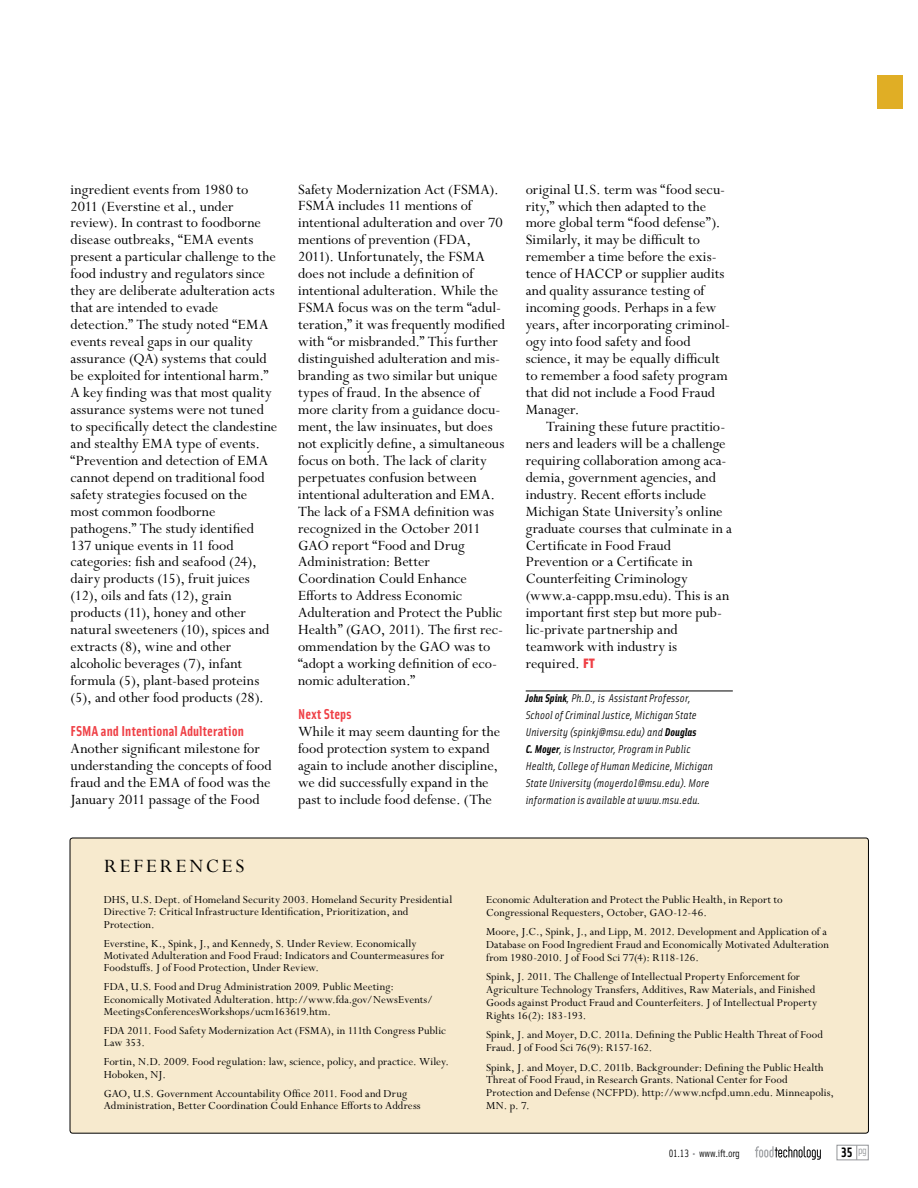
<style>
.page{position:relative;width:918px;height:1188px;background:#fff}
.page>*{position:absolute;margin:0;border:0;box-sizing:border-box;transform-origin:0 0}
.t1{font:21.3px "Perpetua Std";letter-spacing:.135em;color:#000}
.t2{font:15.9px/17px "Perpetua Std";color:#000}
.t3{font:14.4px "Solex Bold Lining";letter-spacing:.015em;color:#ef4046}
.t4{font:13.65px "Solex Bold Lining";color:#000}
.t5{font:12.15px/12.9px "Perpetua Std";letter-spacing:.01em;color:#000}
.t6{font:italic 11.4px/17px "Solex Regular Lining";letter-spacing:.015em;color:#000}
.t7{font:10.65px "Solex Regular Lining";letter-spacing:-.02em;color:#000}
.s1{font-family:"Solex Black Lining";font-size:13.65px;color:#ef4046}
.s2{font-family:"Solex Bold Lining"}
.s3{color:#939598}
</style>
<div class="page">
<div style="left:837px;top:1145px;width:32px;height:15px;border:1px solid #939598"></div>
<svg style="left:755px;top:1146px;width:66px;height:14px"></svg>
<hr style="left:526px;top:691px;width:207px;height:1px;background:#000">
<div style="left:877px;top:75px;width:26px;height:34px;background:#e0ae25"></div>
<div style="left:70px;top:838px;width:798px;height:295px;background:#f7eace;border-radius:3px"></div>
<p class="t2" style="left:71px;top:182px;width:208px">ingredient events from 1980 to<br>2011 (Everstine et al., under review). In contrast to foodborne disease outbreaks, “EMA events present a particular challenge to the food industry and regulators since they are deliberate adulteration acts that are intended to evade detection.” The study noted “EMA events reveal gaps in our quality assurance (QA) systems that could be exploited for intentional harm.”<br>A key finding was that most quality assurance systems were not tuned to specifically detect the clandestine and stealthy EMA type of events. “Prevention and detection of EMA cannot depend on traditional food safety strategies focused on the most common foodborne pathogens.” The study identified<br>137 unique events in 11 food categories: fish and seafood (24), dairy products (15), fruit juices (12), oils and fats (12), grain products (11), honey and other natural sweeteners (10), spices and extracts (8), wine and other alcoholic beverages (7), infant formula (5), plant-based proteins (5), and other food products (28).</p>
<p class="t3" style="left:71px;top:726px;width:175px">FSMA and Intentional Adulteration</p>
<p class="t2" style="left:71px;top:742px;width:203px">Another significant milestone for understanding the concepts of food fraud and the EMA of food was the January 2011 passage of the Food</p>
<p class="t2" style="left:298px;top:182px;width:209px">Safety Modernization Act (FSMA).<br>FSMA includes 11 mentions of intentional adulteration and over 70 mentions of prevention (FDA,<br>2011). Unfortunately, the FSMA does not include a definition of intentional adulteration. While the<br>FSMA focus was on the term “adul&shy;teration,” it was frequently modified with “or misbranded.” This further distinguished adulteration and mis&shy;branding as two similar but unique types of fraud. In the absence of more clarity from a guidance docu&shy;ment, the law insinuates, but does not explicitly define, a simultaneous focus on both. The lack of clarity perpetuates confusion between intentional adulteration and EMA.<br>The lack of a FSMA definition was recognized in the October 2011<br>GAO report “Food and Drug<br>Administration: Better<br>Coordination Could Enhance<br>Efforts to Address Economic<br>Adulteration and Protect the Public<br>Health” (GAO, 2011). The first rec&shy;ommendation by the GAO was to “adopt a working definition of eco&shy;nomic adulteration.”</p>
<p class="t3" style="left:298px;top:709px;width:55px">Next Steps</p>
<p class="t2" style="left:298px;top:725px;width:204px">While it may seem daunting for the food protection system to expand again to include another discipline, we did successfully expand in the past to include food defense. (The</p>
<p class="t2" style="left:526px;top:182px;width:206px">original U.S. term was “food secu&shy;rity,” which then adapted to the more global term “food defense”).<br>Similarly, it may be difficult to remember a time before the exis&shy;tence of HACCP or supplier audits and quality assurance testing of incoming goods. Perhaps in a few years, after incorporating criminol&shy;ogy into food safety and food science, it may be equally difficult to remember a food safety program that did not include a Food Fraud<br>Manager.</p>
<p class="t2" style="left:526px;top:420px;width:208px;text-indent:20px">Training these future practitio&shy;ners and leaders will be a challenge requiring collaboration among aca&shy;demia, government agencies, and industry. Recent efforts include<br>Michigan State University’s online graduate courses that culminate in a<br>Certificate in Food Fraud<br>Prevention or a Certificate in<br>Counterfeiting Criminology (www.a-cappp.msu.edu). This is an important first step but more pub&shy;lic-private partnership and teamwork with industry is required. <span class="s1">FT</span></p>
<p class="t6" style="left:526px;top:691px;width:189px"><span class="s2">John Spink</span>, Ph.D., is Assistant Professor, School of Criminal Justice, Michigan State University (spinkj@msu.edu) and <span class="s2">Douglas<br>C. Moyer</span>, is Instructor, Program in Public Health, College of Human Medicine, Michigan State University (moyerdo1@msu.edu). More information is available at www.msu.edu.</p>
<h1 class="t1" style="left:104px;top:858px;width:142px">REFERENCES</h1>
<p class="t5" style="left:104px;top:894px;width:350px;line-height:12.5px">DHS, U.S. Dept. of Homeland Security 2003. Homeland Security Presidential<br>Directive 7: Critical Infrastructure Identification, Prioritization, and<br>Protection.</p>
<p class="t5" style="left:104px;top:938px;width:342px;line-height:12.5px">Everstine, K., Spink, J., and Kennedy, S. Under Review. Economically<br>Motivated Adulteration and Food Fraud: Indicators and Countermeasures for<br>Foodstuffs. J of Food Protection, Under Review.</p>
<p class="t5" style="left:104px;top:982px;width:331px;line-height:12.5px">FDA, U.S. Food and Drug Administration 2009. Public Meeting:<br>Economically Motivated Adulteration. http://www.fda.gov/NewsEvents/<br>MeetingsConferencesWorkshops/ucm163619.htm.</p>
<p class="t5" style="left:104px;top:1026px;width:344px;line-height:12.5px">FDA 2011. Food Safety Modernization Act (FSMA), in 111th Congress Public<br>Law 353.</p>
<p class="t5" style="left:104px;top:1057px;width:347px;line-height:12.5px">Fortin, N.D. 2009. Food regulation: law, science, policy, and practice. Wiley.<br>Hoboken, NJ.</p>
<p class="t5" style="left:104px;top:1088px;width:319px;line-height:12.5px">GAO, U.S. Government Accountability Office 2011. Food and Drug<br>Administration, Better Coordination Could Enhance Efforts to Address</p>
<p class="t5" style="left:486px;top:894px;width:298px">Economic Adulteration and Protect the Public Health, in Report to<br>Congressional Requesters, October, GAO-12-46.</p>
<p class="t5" style="left:486px;top:927px;width:345px">Moore, J.C., Spink, J., and Lipp, M. 2012. Development and Application of a<br>Database on Food Ingredient Fraud and Economically Motivated Adulteration from 1980-2010. J of Food Sci 77(4): R118-126.</p>
<p class="t5" style="left:486px;top:972px;width:333px">Spink, J. 2011. The Challenge of Intellectual Property Enforcement for Agriculture Technology Transfers, Additives, Raw Materials, and Finished Goods against Product Fraud and Counterfeiters. J of Intellectual Property Rights 16(2): 183-193.</p>
<p class="t5" style="left:486px;top:1030px;width:338px">Spink, J. and Moyer, D.C. 2011a. Defining the Public Health Threat of Food<br>Fraud. J of Food Sci 76(9): R157-162.</p>
<p class="t5" style="left:486px;top:1062px;width:350px">Spink, J. and Moyer, D.C. 2011b. Backgrounder: Defining the Public Health Threat of Food Fraud, in Research Grants. National Center for Food Protection and Defense (NCFPD). http://www.ncfpd.umn.edu. Minneapolis, MN. p. 7.</p>
<p class="t7" style="left:669px;top:1149px;width:73px">01.13 <span class="s3">•</span> www.ift.org</p>
<p class="t4" style="left:841px;top:1147px;width:27px">35 <sup>pg</sup></p>
</div>
